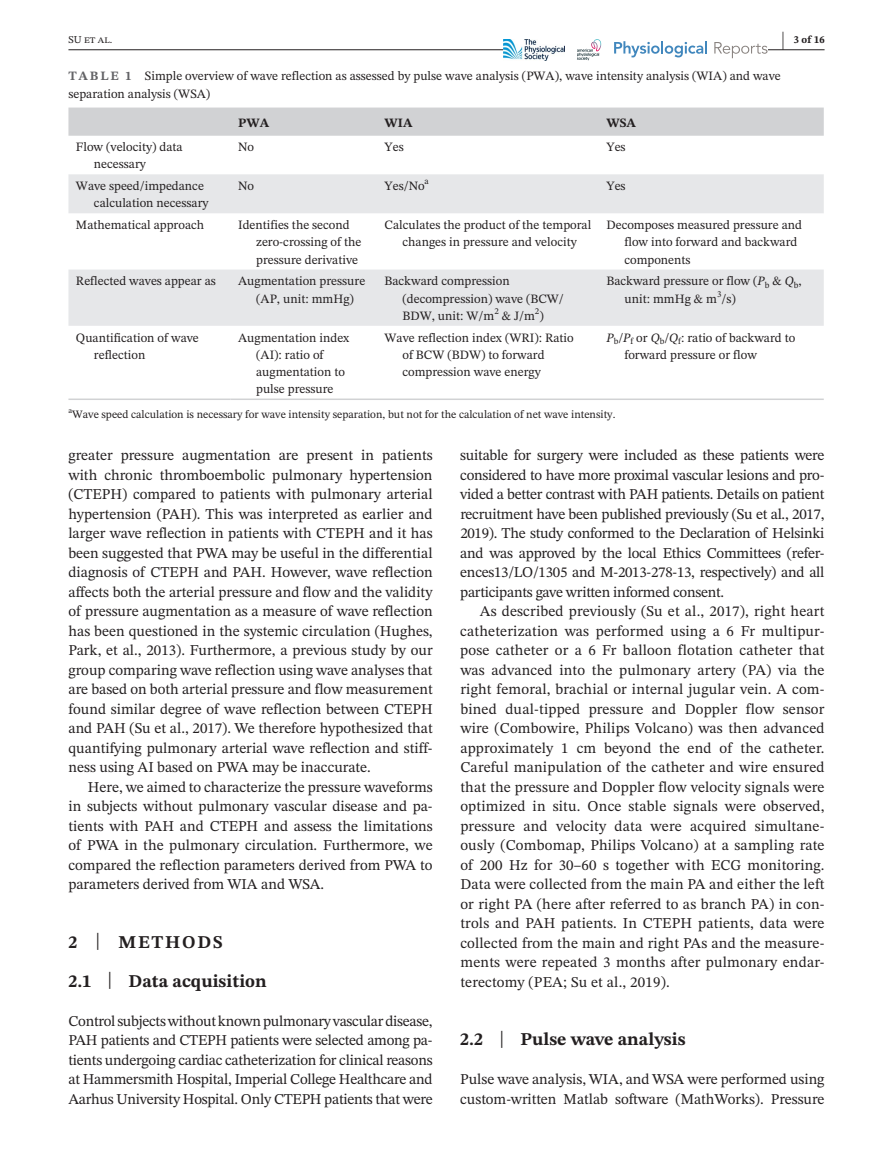
<style>
.page{position:relative;width:893px;height:1174px;background:#fff}
.page>*{position:absolute;margin:0;border:0;box-sizing:border-box;transform-origin:0 0}
.t1{font:700 21px "STIX Two Text";color:#231f20;scale:.42 1}
.t2{font:700 18px/39px "STIX Two Text";color:#231f20}
.t3{font:15px/19.5px "STIX Two Text";letter-spacing:-.005em;color:#231f20;text-align:justify}
.t4{font:12.75px/17.2px "STIX Two Text";color:#231f20}
.t5{font:700 12.75px "STIX Two Text";color:#231f20}
.t6{font:11.25px "STIX Two Text";color:#231f20}
.t7{font:10.5px "STIX Two Text";color:#231f20}
.t8{font:700 10.5px "STIX Two Text";color:#231f20}
.t9{font:8.85px "STIX Two Text";color:#231f20}
.t10{font:7.8px "STIX Two Text";color:#231f20}
.s1{font-weight:700;color:#636366}
.s2{font-style:italic}
.s3{font-weight:400;font-size:23.7px}
</style>
<div class="page">
<hr style="left:68px;top:49px;width:756px;height:1px;background:#231f20">
<div style="left:503px;top:39px;width:264px;height:21px;background:#fff"></div>
<svg style="left:577px;top:39px;width:24px;height:21px"></svg>
<img style="left:503px;top:39px;width:62px;height:21px">
<svg style="left:614px;top:41px;width:93px;height:16px"></svg>
<svg style="left:714px;top:42px;width:53px;height:16px"></svg>
<div style="left:68px;top:108px;width:756px;height:28px;background:#d1d2d4"></div>
<svg style="left:68px;top:174px;width:756px;height:152px;fill:#e6e7e9"></svg>
<hr style="left:68px;top:398px;width:163px;height:2px;background:#d1d2d4">
<hr style="left:231px;top:398px;width:146px;height:2px;background:#d1d2d4">
<hr style="left:377px;top:398px;width:222px;height:2px;background:#d1d2d4">
<hr style="left:599px;top:398px;width:225px;height:2px;background:#d1d2d4">
<h1 class="t1" style="left:782px;top:24px;width:8px">|</h1>
<p class="t7" style="left:68px;top:32px;width:45px">SU et al.</p>
<p class="t8" style="left:794px;top:32px;width:32px">3 of 16</p>
<p class="t4" style="left:68px;top:66px;width:714px;line-height:18px"><span class="s1">TABLE 1</span> Simple overview of wave reflection as assessed by pulse wave analysis (PWA), wave intensity analysis (WIA) and wave separation analysis (WSA)</p>
<p class="t5" style="left:238px;top:113px;width:33px">PWA</p>
<p class="t5" style="left:384px;top:113px;width:30px">WIA</p>
<p class="t5" style="left:606px;top:113px;width:31px">WSA</p>
<p class="t4" style="left:94px;top:138px;width:90px;text-indent:-18px">Flow (velocity) data necessary</p>
<p class="t4" style="left:238px;top:138px;width:18px">No</p>
<p class="t4" style="left:384px;top:138px;width:21px">Yes</p>
<p class="t4" style="left:606px;top:138px;width:21px">Yes</p>
<p class="t4" style="left:94px;top:177px;width:116px;text-indent:-18px">Wave speed/impedance calculation necessary</p>
<p class="t4" style="left:238px;top:177px;width:18px">No</p>
<p class="t4" style="left:384px;top:177px;width:42px">Yes/No</p>
<p class="t9" style="left:425px;top:175px;width:6px">a</p>
<p class="t4" style="left:606px;top:177px;width:21px">Yes</p>
<p class="t4" style="left:76px;top:216px;width:130px">Mathematical approach</p>
<p class="t4" style="left:256px;top:216px;width:107px;text-indent:-18px">Identifies the second zero-crossing of the pressure derivative</p>
<p class="t4" style="left:384px;top:216px;width:208px;text-align:center">Calculates the product of the temporal changes in pressure and velocity</p>
<p class="t4" style="left:624px;top:216px;width:179px;text-indent:-18px">Decomposes measured pressure and flow into forward and backward components</p>
<p class="t4" style="left:76px;top:272px;width:141px">Reflected waves appear as</p>
<p class="t4" style="left:238px;top:272px;width:129px;text-align:center">Augmentation pressure (AP, unit: mmHg)</p>
<p class="t4" style="left:402px;top:272px;width:163px;text-indent:-18px">Backward compression (decompression) wave (BCW/<br>BDW, unit: W/m<sup>2</sup> &amp; J/m )</p>
<p class="t4" style="left:624px;top:272px;width:179px;text-indent:-18px">Backward pressure or flow (<span class="s2">P</span><sub>b</sub> &amp; <span class="s2">Q</span><sub>b</sub>, unit: mmHg &amp; m /s)</p>
<p class="t9" style="left:717px;top:287px;width:6px">3</p>
<p class="t9" style="left:535px;top:305px;width:6px">2</p>
<p class="t4" style="left:94px;top:328px;width:106px;text-indent:-18px">Quantification of wave reflection</p>
<p class="t4" style="left:256px;top:328px;width:95px;text-indent:-18px">Augmentation index (AI): ratio of augmentation to pulse pressure</p>
<p class="t4" style="left:402px;top:328px;width:173px;text-indent:-18px">Wave reflection index (WRI): Ratio of BCW (BDW) to forward compression wave energy</p>
<p class="t4" style="left:624px;top:328px;width:172px;text-indent:-18px"><span class="s2">P</span><sub>b</sub>/<span class="s2">P</span><sub>f</sub> or <span class="s2">Q</span><sub>b</sub>/<span class="s2">Q</span><sub>f</sub>: ratio of backward to forward pressure or flow</p>
<p class="t10" style="left:68px;top:405px;width:5px">a</p>
<p class="t6" style="left:72px;top:406px;width:545px">Wave speed calculation is necessary for wave intensity separation, but not for the calculation of net wave intensity.</p>
<p class="t3" style="left:68px;top:445px;width:366px">greater pressure augmentation are present in patients with chronic thromboembolic pulmonary hypertension (CTEPH) compared to patients with pulmonary arterial hypertension (PAH). This was interpreted as earlier and larger wave reflection in patients with CTEPH and it has been suggested that PWA may be useful in the differential diagnosis of CTEPH and PAH. However, wave reflection affects both the arterial pressure and flow and the validity of pressure augmentation as a measure of wave reflection has been questioned in the systemic circulation (Hughes, Park, et al., 2013). Furthermore, a previous study by our group comparing wave reflection using wave analyses that are based on both arterial pressure and flow measurement found similar degree of wave reflection between CTEPH and PAH (Su et al., 2017). We therefore hypothesized that quantifying pulmonary arterial wave reflection and stiff&shy;ness using AI based on PWA may be inaccurate.</p>
<p class="t3" style="left:68px;top:777px;width:366px;text-indent:20px">Here, we aimed to characterize the pressure waveforms in subjects without pulmonary vascular disease and pa&shy;tients with PAH and CTEPH and assess the limitations of PWA in the pulmonary circulation. Furthermore, we compared the reflection parameters derived from PWA to parameters derived from WIA and WSA.</p>
<p class="t2" style="left:68px;top:923px;width:200px">2 <span class="s3">|</span> METHODS<br>2.1 <span class="s3">|</span> Data acquisition</p>
<p class="t3" style="left:68px;top:1011px;width:366px">Controlsubjectswithoutknownpulmonary vasculardisease, PAH patients and CTEPH patients were selected among pa&shy;tients undergoing cardiac catheterization for clinical reasons at Hammersmith Hospital, Imperial College Healthcare and Aarhus University Hospital. Only CTEPH patients that were</p>
<p class="t3" style="left:460px;top:445px;width:366px">suitable for surgery were included as these patients were considered to have more proximal vascular lesions and pro&shy;vided a better contrast with PAH patients. Details on patient recruitment have been published previously (Su et al., 2017, 2019). The study conformed to the Declaration of Helsinki and was approved by the local Ethics Committees (refer&shy;ences13/LO/1305 and M-2013-278-13, respectively) and all participants gave written informed consent.</p>
<p class="t3" style="left:460px;top:601px;width:366px;text-indent:19px">As described previously (Su et al., 2017), right heart catheterization was performed using a 6 Fr multipur&shy;pose catheter or a 6 Fr balloon flotation catheter that was advanced into the pulmonary artery (PA) via the right femoral, brachial or internal jugular vein. A com&shy;bined dual-tipped pressure and Doppler flow sensor wire (Combowire, Philips Volcano) was then advanced approximately 1 cm beyond the end of the catheter.<br>Careful manipulation of the catheter and wire ensured that the pressure and Doppler flow velocity signals were optimized in situ. Once stable signals were observed, pressure and velocity data were acquired simultane&shy;ously (Combomap, Philips Volcano) at a sampling rate of 200 Hz for 30–60 s together with ECG monitoring.<br>Data were collected from the main PA and either the left or right PA (here after referred to as branch PA) in con&shy;trols and PAH patients. In CTEPH patients, data were collected from the main and right PAs and the measure&shy;ments were repeated 3 months after pulmonary endar&shy;terectomy (PEA; Su et al., 2019).</p>
<p class="t2" style="left:460px;top:1020px;width:227px">2.2 <span class="s3">|</span> Pulse wave analysis</p>
<p class="t3" style="left:460px;top:1069px;width:366px">Pulse wave analysis, WIA, and WSA were performed using custom-written Matlab software (MathWorks). Pressure</p>
</div>
